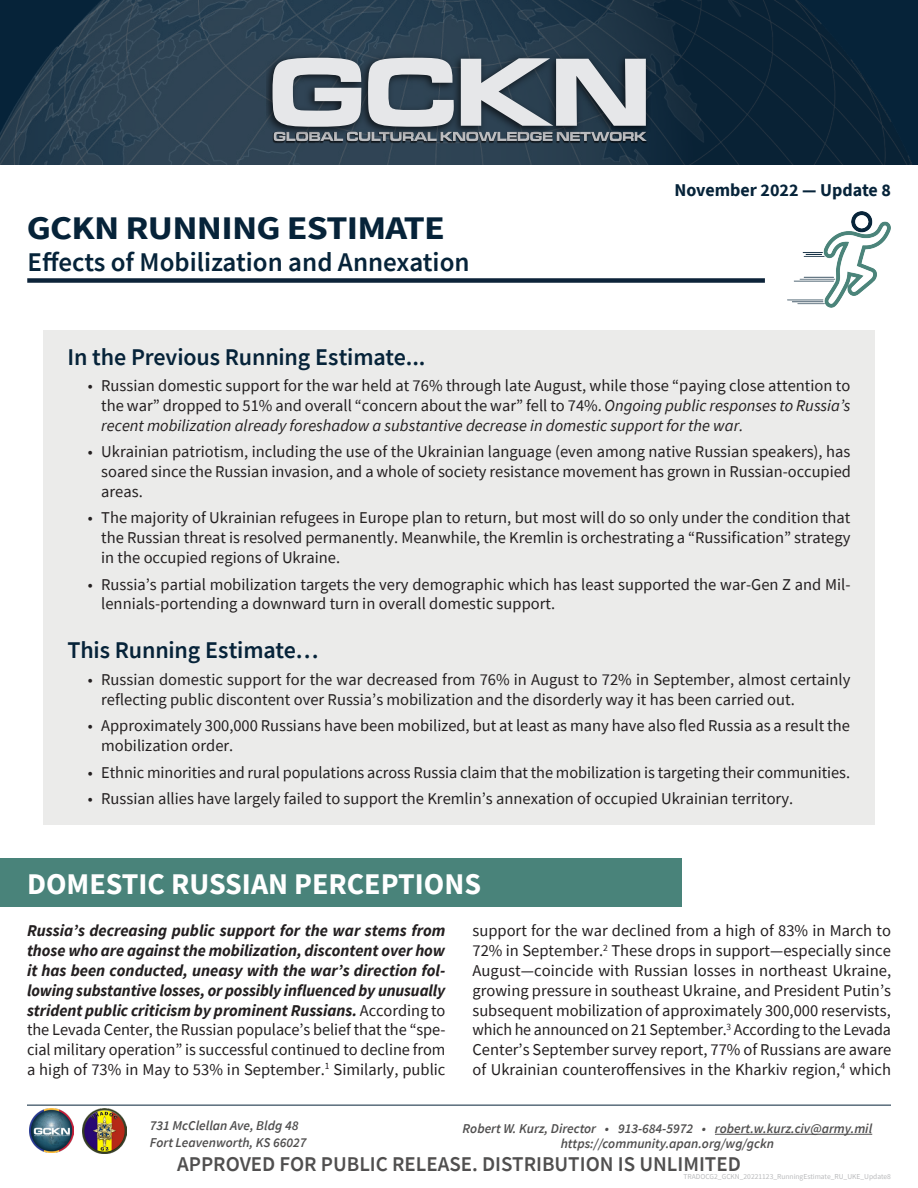
<style>
.page{position:relative;width:918px;height:1188px;background:#fff}
.page>*{position:absolute;margin:0;border:0;box-sizing:border-box;transform-origin:0 0}
.t1{font:700 33px "Source Sans Pro";letter-spacing:-.02em;color:#062339;scale:1.15 1}
.Section_Header{font:700 30px "Source Sans Pro";color:#fff}
.Subtitle_-_Banner{font:600 27px "Source Sans Pro";color:#062339}
.Intro_Header_-_Call{font:600 24px "Source Sans Pro";letter-spacing:-.01em;color:#062339}
.t2{font:600 21px "Source Sans Pro";color:#504f4f}
.Date_line{font:700 18px "Source Sans Pro";color:#062339}
.Body_Copy{font:16.5px/19.8px "Source Sans Pro";color:#231f20;text-align:justify}
.Body_Copy-2{font:italic 700 16.5px/19.8px "Source Sans Pro";color:#231f20;text-align:justify}
.t3{font:italic 600 13.5px/15px "Source Sans Pro";color:#504f4f;text-align:center}
.t4{font:7.5px "Source Sans Pro";color:#babbbd}
.s1{font-style:italic}
.s2{font-weight:400;font-style:normal}
</style>
<div class="page">
<img style="left:0;top:0;width:918px;height:165px">
<img style="left:272px;top:139px;width:375px;height:4px">
<img style="left:267px;top:50px;width:383px;height:89px">
<svg style="left:273px;top:58px;width:374px;height:83px;background:#8d969d"></svg>
<img style="left:787px;top:212px;width:103px;height:96px">
<div style="left:27px;top:278px;width:738px;height:5px;background:#0c2339"></div>
<div style="left:43px;top:330px;width:832px;height:495px;background:#ebebea"></div>
<div style="left:0;top:858px;width:682px;height:49px;background:#49837a"></div>
<hr style="left:27px;top:1105px;width:864px;height:1px;background:#062339">
<hr style="left:715px;top:1134px;width:157px;height:1px;background:#504f4f">
<img style="left:82px;top:1109px;width:44px;height:44px">
<img style="left:29px;top:1109px;width:44px;height:44px">
<h1 class="t1" style="left:27px;top:206px;width:365px">GCKN RUNNING ESTIMATE</h1>
<p class="Subtitle_-_Banner" style="left:28px;top:244px;width:444px">Effects of Mobilization and Annexation</p>
<p class="Date_line" style="left:674px;top:178px;width:218px">November 2022 — Update 8</p>
<p class="Intro_Header_-_Call" style="left:68px;top:341px;width:360px">In the Previous Running Estimate...</p>
<p class="Body_Copy" style="left:101px;top:376px;width:751px;text-indent:-14px">• Russian domestic support for the war held at 76% through late August, while those “paying close attention to the war” dropped to 51% and overall “concern about the war” fell to 74%. <span class="s1">Ongoing public responses to Russia’s recent mobilization already foreshadow a substantive decrease in domestic support for the war.</span></p>
<p class="Body_Copy" style="left:101px;top:442px;width:751px;text-indent:-14px">• Ukrainian patriotism, including the use of the Ukrainian language (even among native Russian speakers), has soared since the Russian invasion, and a whole of society resistance movement has grown in Russian-occupied areas.</p>
<p class="Body_Copy" style="left:101px;top:508px;width:751px;text-indent:-14px">• The majority of Ukrainian refugees in Europe plan to return, but most will do so only under the condition that the Russian threat is resolved permanently. Meanwhile, the Kremlin is orchestrating a “Russification” strategy in the occupied regions of Ukraine.</p>
<p class="Body_Copy" style="left:101px;top:574px;width:751px;text-indent:-14px">• Russia’s partial mobilization targets the very demographic which has least supported the war-Gen Z and Mil&shy;lennials-portending a downward turn in overall domestic support.</p>
<p class="Intro_Header_-_Call" style="left:68px;top:635px;width:253px">This Running Estimate…</p>
<p class="Body_Copy" style="left:101px;top:669px;width:751px;text-indent:-14px">• Russian domestic support for the war decreased from 76% in August to 72% in September, almost certainly reflecting public discontent over Russia’s mobilization and the disorderly way it has been carried out.</p>
<p class="Body_Copy" style="left:101px;top:716px;width:750px;text-indent:-14px">• Approximately 300,000 Russians have been mobilized, but at least as many have also fled Russia as a result the mobilization order.</p>
<p class="Body_Copy" style="left:88px;top:762px;width:764px">• Ethnic minorities and rural populations across Russia claim that the mobilization is targeting their communities.</p>
<p class="Body_Copy" style="left:88px;top:789px;width:707px">• Russian allies have largely failed to support the Kremlin’s annexation of occupied Ukrainian territory.</p>
<p class="Section_Header" style="left:27px;top:863px;width:456px">DOMESTIC RUSSIAN PERCEPTIONS</p>
<p class="Body_Copy-2" style="left:27px;top:921px;width:420px">Russia’s decreasing public support for the war stems from those who are against the mobilization, discontent over how it has been conducted, uneasy with the war’s direction fol&shy;lowing substantive losses, or possibly influenced by unusually strident public criticism by prominent Russians. <span class="s2">According to the Levada Center, the Russian populace’s belief that the “spe&shy;cial military operation” is successful continued to decline from a high of 73% in May to 53% in September.</span><sup>1</sup> <span class="s2">Similarly, public</span></p>
<p class="Body_Copy" style="left:472px;top:921px;width:420px">support for the war declined from a high of 83% in March to 72% in September.<sup>2</sup> These drops in support—especially since August—coincide with Russian losses in northeast Ukraine, growing pressure in southeast Ukraine, and President Putin’s subsequent mobilization of approximately 300,000 reservists, which he announced on 21 September.<sup>3</sup> According to the Levada Center’s September survey report, 77% of Russians are aware of Ukrainian counteroffensives in the Kharkiv region,<sup>4</sup> which</p>
<p class="t3" style="left:150px;top:1117px;width:158px;line-height:16.5px;text-align:left">731 McClellan Ave, Bldg 48<br>Fort Leavenworth, KS 66027</p>
<p class="t2" style="left:177px;top:1150px;width:565px">APPROVED FOR PUBLIC RELEASE. DISTRIBUTION IS UNLIMITED</p>
<p class="t3" style="left:463px;top:1121px;width:411px">Robert W. Kurz, Director • 913-684-5972 • robert.w.kurz.civ@army.mil https://community.apan.org/wg/gckn</p>
<p class="t4" style="left:684px;top:1172px;width:209px">TRADOCG2_GCKN_20221123_RunningEstimate_RU_UKE_Update8</p>
</div>
